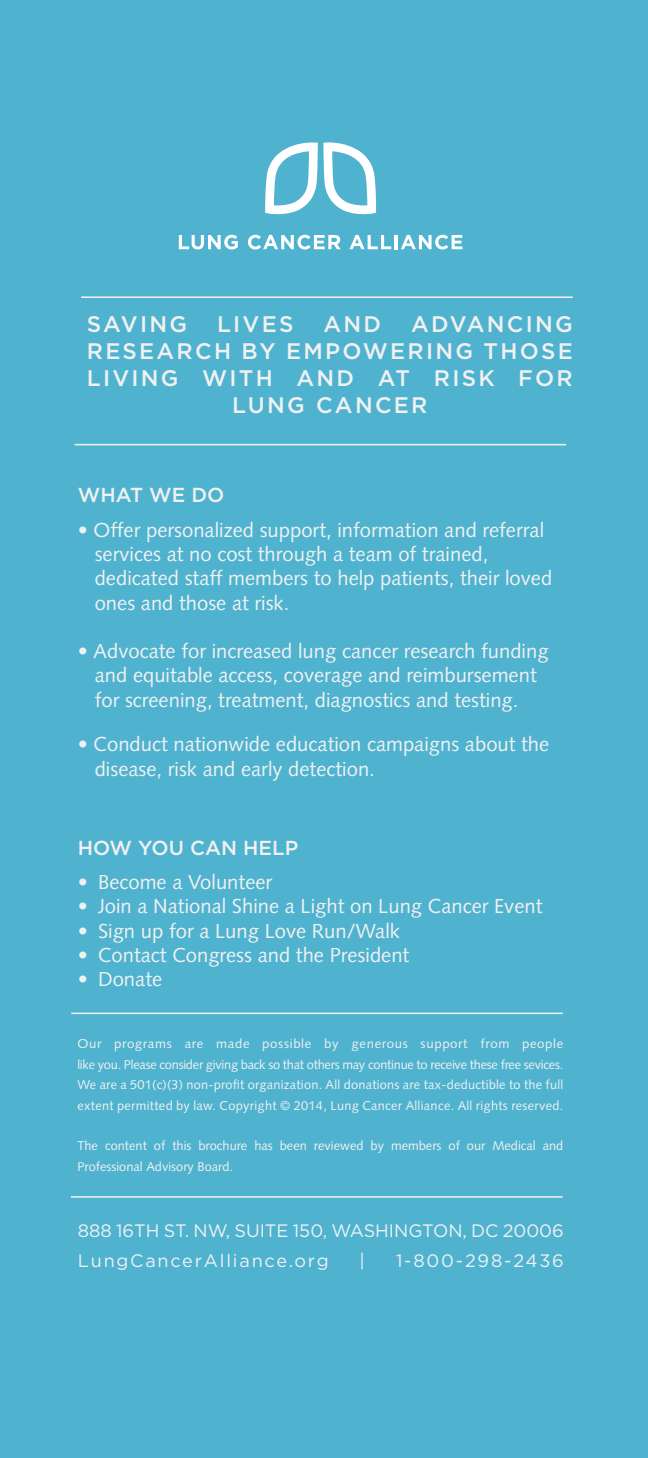
<style>
.page{position:relative;width:648px;height:1458px;background:#4fb3cf}
.page>*{position:absolute;margin:0;border:0;box-sizing:border-box;transform-origin:0 0}
.t1{font:500 22.5px "Gotham";letter-spacing:.1em;color:#f1f1f2}
.t2{font:20.25px/24.3px "Syntax LT Std";color:#f1f1f2}
.t3{font:500 20.25px "Gotham";color:#f1f1f2}
.t4{font:18px/30.6px "Gotham";color:#f1f1f2}
.t5{font:18px "Gotham";letter-spacing:.1em;color:#f1f1f2}
.t6{font:12.83px/20.5px "Syntax LT Std";color:#f1f1f2;text-align:justify}
</style>
<div class="page">
<svg style="left:265px;top:142px;width:111px;height:72px"></svg>
<svg style="left:179px;top:235px;width:59px;height:14px"></svg>
<svg style="left:248px;top:235px;width:93px;height:14px"></svg>
<svg style="left:350px;top:235px;width:41px;height:14px"></svg>
<hr style="left:395px;top:235px;width:3px;height:14px;background:#fff">
<svg style="left:401px;top:235px;width:61px;height:14px"></svg>
<hr style="left:71px;top:1196px;width:492px;height:2px;background:#f1f1f2">
<hr style="left:71px;top:1013px;width:492px;height:1px;background:#f1f1f2">
<hr style="left:75px;top:444px;width:491px;height:1px;background:#f1f1f2">
<hr style="left:81px;top:296px;width:492px;height:2px;background:#f1f1f2">
<p class="t1" style="left:87px;top:310px;width:102px">SAVING</p>
<p class="t1" style="left:217px;top:310px;width:78px">LIVES</p>
<p class="t1" style="left:323px;top:310px;width:59px">AND</p>
<p class="t1" style="left:411px;top:310px;width:163px">ADVANCING</p>
<p class="t1" style="left:87px;top:337px;width:487px">RESEARCH BY EMPOWERING THOSE</p>
<p class="t1" style="left:87px;top:364px;width:488px">LIVING WITH AND AT RISK FOR</p>
<p class="t1" style="left:232px;top:391px;width:197px">LUNG CANCER</p>
<p class="t3" style="left:78px;top:482px;width:148px">WHAT WE DO</p>
<p class="t2" style="left:95px;top:518px;width:459px;text-indent:-17px">• Offer personalized support, information and referral services at no cost through a team of trained, dedicated staff members to help patients, their loved ones and those at risk.</p>
<p class="t2" style="left:95px;top:639px;width:455px;text-indent:-17px">• Advocate for increased lung cancer research funding and equitable access, coverage and reimbursement for screening, treatment, diagnostics and testing.</p>
<p class="t2" style="left:95px;top:732px;width:456px;text-indent:-17px">• Conduct nationwide education campaigns about the disease, risk and early detection.</p>
<p class="t3" style="left:78px;top:834px;width:222px">HOW YOU CAN HELP</p>
<p class="t2" style="left:78px;top:870px;width:196px">• Become a Volunteer</p>
<p class="t2" style="left:78px;top:894px;width:466px">• Join a National Shine a Light on Lung Cancer Event</p>
<p class="t2" style="left:78px;top:919px;width:324px">• Sign up for a Lung Love Run/Walk</p>
<p class="t2" style="left:78px;top:943px;width:333px">• Contact Congress and the President</p>
<p class="t2" style="left:78px;top:967px;width:86px">• Donate</p>
<p class="t6" style="left:77px;top:1034px;width:488px">Our programs are made possible by generous support from people like you. Please consider giving back so that others may continue to receive these free sevices.<br>We are a 501(c)(3) non-profit organization. All donations are tax-deductible to the full extent permitted by law. Copyright © 2014, Lung Cancer Alliance. All rights reserved.</p>
<p class="t6" style="left:77px;top:1136px;width:488px">The content of this brochure has been reviewed by members of our Medical and<br>Professional Advisory Board.</p>
<p class="t4" style="left:78px;top:1215px;width:488px">888 16th St. NW, Suite 150, Washin gton, DC 20006<br>LungCancerAlliance.org</p>
<p class="t4" style="left:360px;top:1245px;width:7px">|</p>
<p class="t5" style="left:396px;top:1250px;width:169px">1-800-298-2436</p>
</div>
